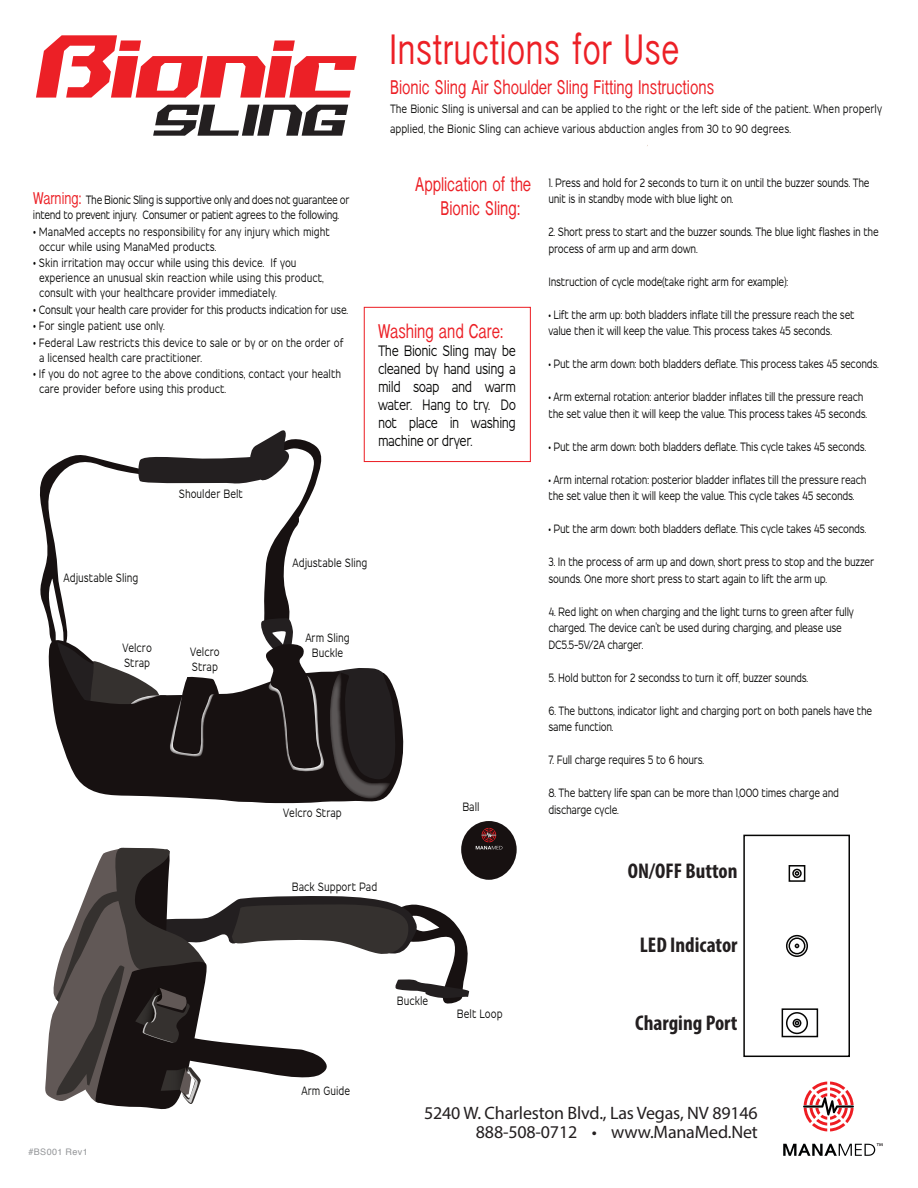
<style>
.page{position:relative;width:918px;height:1188px;background:#fff}
.page>*{position:absolute;margin:0;border:0;box-sizing:border-box;transform-origin:0 0}
.t1{font:45px "Inai Mathi";letter-spacing:.02em;color:#ec2026;scale:.8 1}
.t2{font:700 condensed 21.3px "Myriad Pro";color:#231f20}
.t3{font:21px/24px "Inai Mathi";color:#ec2026;scale:.8 1}
.t4{font:18px/19.5px "Myriad Pro";letter-spacing:-.01em;color:#231f20;text-align:right}
.t5{font:700 15px/18px "Resamitz";letter-spacing:-.04em;color:#050504;text-align:justify;scale:.7 1}
.t6{font:700 12px/16.5px "Resamitz";letter-spacing:-.03em;color:#050504;scale:.7 1}
.t7{font:700 12px/15px "Resamitz";color:#050504;scale:.7 1}
.t8{font:9px "Helvetica";letter-spacing:.04em;color:#939598}
.s1{font-family:"Inai Mathi";font-weight:400;font-size:18px;color:#ec2026}
.s2{font-size:13.5px}
</style>
<div class="page">
<svg style="left:803px;top:1082px;width:51px;height:49px"></svg>
<svg style="left:783px;top:1143px;width:100px;height:13px"></svg>
<div style="left:364px;top:307px;width:167px;height:155px;border:1px solid #ec2026"></div>
<div style="left:461px;top:821px;width:56px;height:59px;background:#171111;border-radius:50%"></div>
<svg style="left:207px;top:726px;width:197px;height:77px"></svg>
<svg style="left:40px;top:428px;width:362px;height:371px"></svg>
<svg style="left:36px;top:35px;width:321px;height:63px"></svg>
<div style="left:789px;top:865px;width:16px;height:17px;border:2px solid #050504"></div>
<div style="left:782px;top:1008px;width:36px;height:29px;border:2px solid #050504"></div>
<div style="left:792px;top:869px;width:10px;height:9px;border:2px solid #050504;border-radius:50%"></div>
<div style="left:789px;top:937px;width:16px;height:17px;border:2px solid #050504;border-radius:50%"></div>
<div style="left:786px;top:935px;width:22px;height:22px;border:2px solid #050504;border-radius:50%"></div>
<svg style="left:795px;top:871px;width:4px;height:5px"></svg>
<svg style="left:795px;top:944px;width:4px;height:4px"></svg>
<div style="left:793px;top:1019px;width:8px;height:9px;border:2px solid #050504;border-radius:50%"></div>
<div style="left:786px;top:1012px;width:22px;height:22px;border:2px solid #050504;border-radius:50%"></div>
<svg style="left:795px;top:1021px;width:4px;height:4px"></svg>
<div style="left:743px;top:835px;width:107px;height:222px;border:2px solid #050504"></div>
<svg style="left:153px;top:105px;width:195px;height:31px"></svg>
<svg style="left:45px;top:828px;width:457px;height:282px"></svg>
<h1 class="t1" style="left:390px;top:26px;width:363px">Instructions for Use</h1>
<h3 class="t3" style="left:390px;top:76px;width:407px">Bionic Sling Air Shoulder Sling Fitting Instructions</h3>
<p class="t7" style="left:390px;top:99px;width:704px;line-height:19.5px">The Bionic Sling is universal and can be applied to the right or the left side of the patient. When properly applied, the Bionic Sling can achieve various abduction angles from 30 to 90 degrees.</p>
<p class="t6" style="left:33px;top:192px;width:454px;line-height:15px"><span class="s1">Warning:</span> The Bionic Sling is supportive only and does not guarantee or intend to prevent injury. Consumer or patient agrees to the following.</p>
<p class="t7" style="left:39px;top:224px;width:417px;text-indent:-6px"><span class="s2">•</span> ManaMed accepts no responsibility for any injury which might occur while using ManaMed products.</p>
<p class="t7" style="left:39px;top:255px;width:408px;text-indent:-6px"><span class="s2">•</span> Skin irritation may occur while using this device. If you experience an unusual skin reaction while using this product, consult with your healthcare provider immediately.</p>
<p class="t6" style="left:33px;top:301px;width:452px"><span class="s2">•</span> Consult your health care provider for this products indication for use.</p>
<p class="t7" style="left:33px;top:318px;width:190px"><span class="s2">•</span> For single patient use only.</p>
<p class="t7" style="left:39px;top:335px;width:437px;text-indent:-6px"><span class="s2">•</span> Federal Law restricts this device to sale or by or on the order of a licensed health care practitioner.</p>
<p class="t7" style="left:39px;top:366px;width:433px;text-indent:-6px"><span class="s2">•</span> If you do not agree to the above conditions, contact your health care provider before using this product.</p>
<p class="t7" style="left:179px;top:486px;width:93px">Shoulder Belt</p>
<h3 class="t3" style="left:440px;top:173px;width:115px;text-indent:-25px">Application of the<br>Bionic Sling:</h3>
<h3 class="t3" style="left:378px;top:320px;width:159px">Washing and Care:</h3>
<p class="t5" style="left:378px;top:341px;width:199px">The Bionic Sling may be cleaned by hand using a mild soap and warm water. Hang to try. Do not place in washing machine or dryer.</p>
<p class="t7" style="left:64px;top:570px;width:109px">Adjustable Sling</p>
<p class="t7" style="left:122px;top:641px;width:44px;line-height:14.4px">Velcro<br>Strap</p>
<p class="t7" style="left:293px;top:555px;width:109px">Adjustable Sling</p>
<p class="t7" style="left:305px;top:630px;width:65px">Arm Sling</p>
<p class="t6" style="left:190px;top:644px;width:44px">Velcro</p>
<p class="t6" style="left:312px;top:644px;width:46px">Buckle</p>
<p class="t6" style="left:192px;top:658px;width:39px">Strap</p>
<p class="t7" style="left:283px;top:805px;width:85px">Velcro Strap</p>
<p class="t6" style="left:462px;top:799px;width:26px">Ball</p>
<p class="t6" style="left:548px;top:174px;width:460px">1. Press and hold for 2 seconds to turn it on until the buzzer sounds. The unit is in standby mode with blue light on.</p>
<p class="t6" style="left:548px;top:224px;width:473px">2. Short press to start and the buzzer sounds. The blue light flashes in the process of arm up and arm down.</p>
<p class="t6" style="left:548px;top:273px;width:344px">Instruction of cycle mode(take right arm for example):</p>
<p class="t6" style="left:548px;top:306px;width:439px">• Lift the arm up: both bladders inflate till the pressure reach the set value then it will keep the value. This process takes 45 seconds.</p>
<p class="t6" style="left:548px;top:356px;width:474px">• Put the arm down: both bladders deflate. This process takes 45 seconds.</p>
<p class="t6" style="left:548px;top:389px;width:457px">• Arm external rotation: anterior bladder inflates till the pressure reach the set value then it will keep the value. This process takes 45 seconds.</p>
<p class="t6" style="left:548px;top:438px;width:456px">• Put the arm down: both bladders deflate. This cycle takes 45 seconds.</p>
<p class="t6" style="left:548px;top:471px;width:456px">• Arm internal rotation: posterior bladder inflates till the pressure reach the set value then it will keep the value. This cycle takes 45 seconds.</p>
<p class="t6" style="left:548px;top:521px;width:456px">• Put the arm down: both bladders deflate. This cycle takes 45 seconds.</p>
<p class="t6" style="left:548px;top:554px;width:467px">3. In the process of arm up and down, short press to stop and the buzzer sounds. One more short press to start again to lift the arm up.</p>
<p class="t6" style="left:548px;top:603px;width:438px">4. Red light on when charging and the light turns to green after fully charged. The device can’t be used during charging, and please use<br>DC5.5-5V/2A charger.</p>
<p class="t6" style="left:548px;top:669px;width:373px">5. Hold button for 2 secondss to turn it off, buzzer sounds.</p>
<p class="t6" style="left:548px;top:702px;width:464px">6. The buttons, indicator light and charging port on both panels have the same function.</p>
<p class="t6" style="left:548px;top:752px;width:224px">7. Full charge requires 5 to 6 hours.</p>
<p class="t6" style="left:548px;top:785px;width:417px">8. The battery life span can be more than 1,000 times charge and discharge cycle.</p>
<h2 class="t2" style="left:628px;top:858px;width:111px">ON/OFF Button</h2>
<p class="t8" style="left:29px;top:1145px;width:61px">#BS001 Rev1</p>
<p class="t7" style="left:292px;top:879px;width:123px">Back Support Pad</p>
<p class="t7" style="left:302px;top:1083px;width:71px">Arm Guide</p>
<p class="t6" style="left:397px;top:993px;width:46px">Buckle</p>
<p class="t7" style="left:457px;top:1007px;width:67px">Belt Loop</p>
<h2 class="t2" style="left:640px;top:932px;width:99px">LED Indicator</h2>
<h2 class="t2" style="left:635px;top:1010px;width:104px">Charging Port</h2>
<h3 class="t4" style="left:424px;top:1103px;width:335px">5240 W. Charleston Blvd., Las Vegas, NV 89146<br>888-508-0712 • www.ManaMed.Net</h3>
</div>
